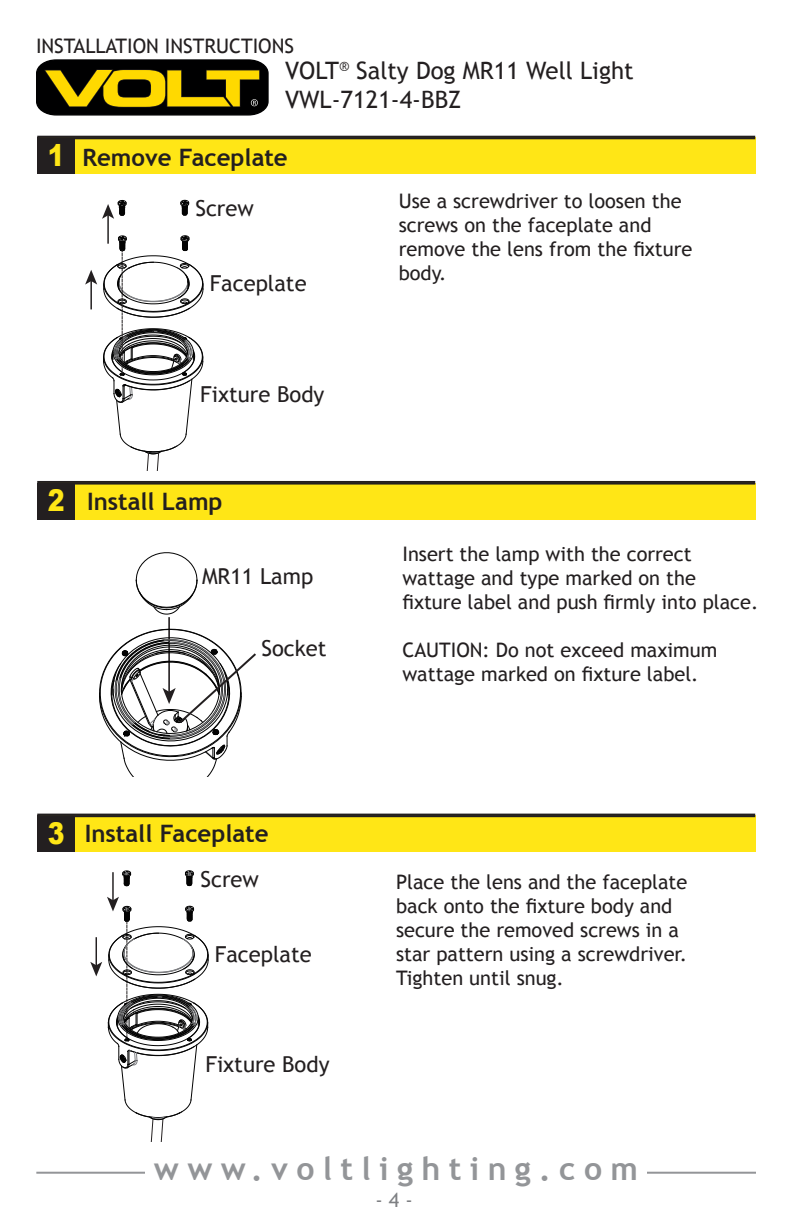
<style>
.page{position:relative;width:792px;height:1224px;background:#fff}
.page>*{position:absolute;margin:0;border:0;box-sizing:border-box;transform-origin:0 0}
.t1{font:700 32px "Trebuchet MS";letter-spacing:.26em;color:#939598}
.spec_numbers{font:900 30px "Arial";color:#ffe616;scale:.84 1}
.t2{font:700 24px "Trebuchet MS";color:#231f20}
.t3{font:24px "Trebuchet MS";color:#231f20}
.t4{font:22px "Trebuchet MS";color:#231f20}
.t5{font:20px/24px "Trebuchet MS";color:#231f20}
.t6{font:20px "Trebuchet MS";color:#7e8083}
</style>
<div class="page">
<hr style="left:36px;top:1172px;width:720px;height:2px;background:#939598">
<div style="left:145px;top:1156px;width:502px;height:35px;background:#fff"></div>
<svg style="left:36px;top:59px;width:233px;height:57px;background:#5b4f0a"></svg>
<div style="left:44px;top:138px;width:711px;height:36px;background:#ffe616"></div>
<div style="left:37px;top:138px;width:38px;height:36px;background:#231f20"></div>
<div style="left:37px;top:136px;width:718px;height:3px;border:2px solid #231f20"></div>
<div style="left:44px;top:483px;width:711px;height:37px;background:#ffe616"></div>
<div style="left:44px;top:815px;width:711px;height:37px;background:#ffe616"></div>
<div style="left:37px;top:483px;width:38px;height:37px;background:#231f20"></div>
<div style="left:37px;top:815px;width:38px;height:37px;background:#231f20"></div>
<div style="left:37px;top:481px;width:718px;height:4px;border:2px solid #231f20"></div>
<div style="left:37px;top:814px;width:718px;height:3px;border:2px solid #231f20"></div>
<svg style="left:180px;top:200px;width:9px;height:16px"></svg>
<hr style="left:90px;top:280px;width:2px;height:29px;background:#231f20">
<svg style="left:85px;top:270px;width:12px;height:15px"></svg>
<hr style="left:107px;top:215px;width:2px;height:28px;background:#231f20">
<svg style="left:102px;top:200px;width:25px;height:19px"></svg>
<svg style="left:103px;top:235px;width:101px;height:236px"></svg>
<div style="left:200px;top:386px;width:124px;height:16px;background:#fff"></div>
<hr style="left:168px;top:618px;width:2px;height:75px;background:#231f20">
<svg style="left:135px;top:552px;width:63px;height:63px"></svg>
<svg style="left:99px;top:628px;width:157px;height:148px"></svg>
<hr style="left:112px;top:873px;width:2px;height:28px;background:#231f20">
<svg style="left:122px;top:870px;width:9px;height:17px"></svg>
<svg style="left:185px;top:870px;width:9px;height:17px"></svg>
<svg style="left:90px;top:897px;width:119px;height:244px"></svg>
<div style="left:205px;top:1056px;width:125px;height:16px;background:#fff"></div>
<p class="t5" style="left:36px;top:34px;width:260px">INSTALLATION INSTRUCTIONS</p>
<p class="spec_numbers" style="left:48px;top:133px;width:22px">1</p>
<p class="t3" style="left:285px;top:57px;width:350px">VOLT<sup>®</sup> Salty Dog MR11 Well Light</p>
<p class="t3" style="left:285px;top:86px;width:178px">VWL-7121-4-BBZ</p>
<p class="t2" style="left:83px;top:142px;width:207px">Remove Faceplate</p>
<p class="t4" style="left:195px;top:196px;width:60px">Screw</p>
<p class="t4" style="left:210px;top:270px;width:98px">Faceplate</p>
<p class="t5" style="left:399px;top:189px;width:295px">Use a screwdriver to loosen the screws on the faceplate and remove the lens from the fixture body.</p>
<p class="t4" style="left:200px;top:381px;width:126px">Fixture Body</p>
<p class="spec_numbers" style="left:48px;top:479px;width:22px">2</p>
<p class="t2" style="left:87px;top:487px;width:137px">Install Lamp</p>
<p class="t4" style="left:202px;top:564px;width:113px">MR11 Lamp</p>
<p class="t4" style="left:262px;top:636px;width:67px">Socket</p>
<p class="spec_numbers" style="left:48px;top:811px;width:22px">3</p>
<p class="t2" style="left:85px;top:819px;width:185px">Install Faceplate</p>
<p class="t4" style="left:201px;top:866px;width:60px">Screw</p>
<p class="t4" style="left:215px;top:941px;width:98px">Faceplate</p>
<p class="t4" style="left:205px;top:1052px;width:126px">Fixture Body</p>
<p class="t5" style="left:402px;top:542px;width:357px">Insert the lamp with the correct wattage and type marked on the fixture label and push firmly into place.</p>
<p class="t5" style="left:402px;top:638px;width:316px">CAUTION: Do not exceed maximum wattage marked on fixture label.</p>
<p class="t5" style="left:396px;top:870px;width:293px">Place the lens and the faceplate back onto the fixture body and secure the removed screws in a star pattern using a screwdriver.<br>Tighten until snug.</p>
<h1 class="t1" style="left:154px;top:1149px;width:485px">www.voltlighting.com</h1>
<p class="t6" style="left:376px;top:1188px;width:39px">- 4 -</p>
</div>
